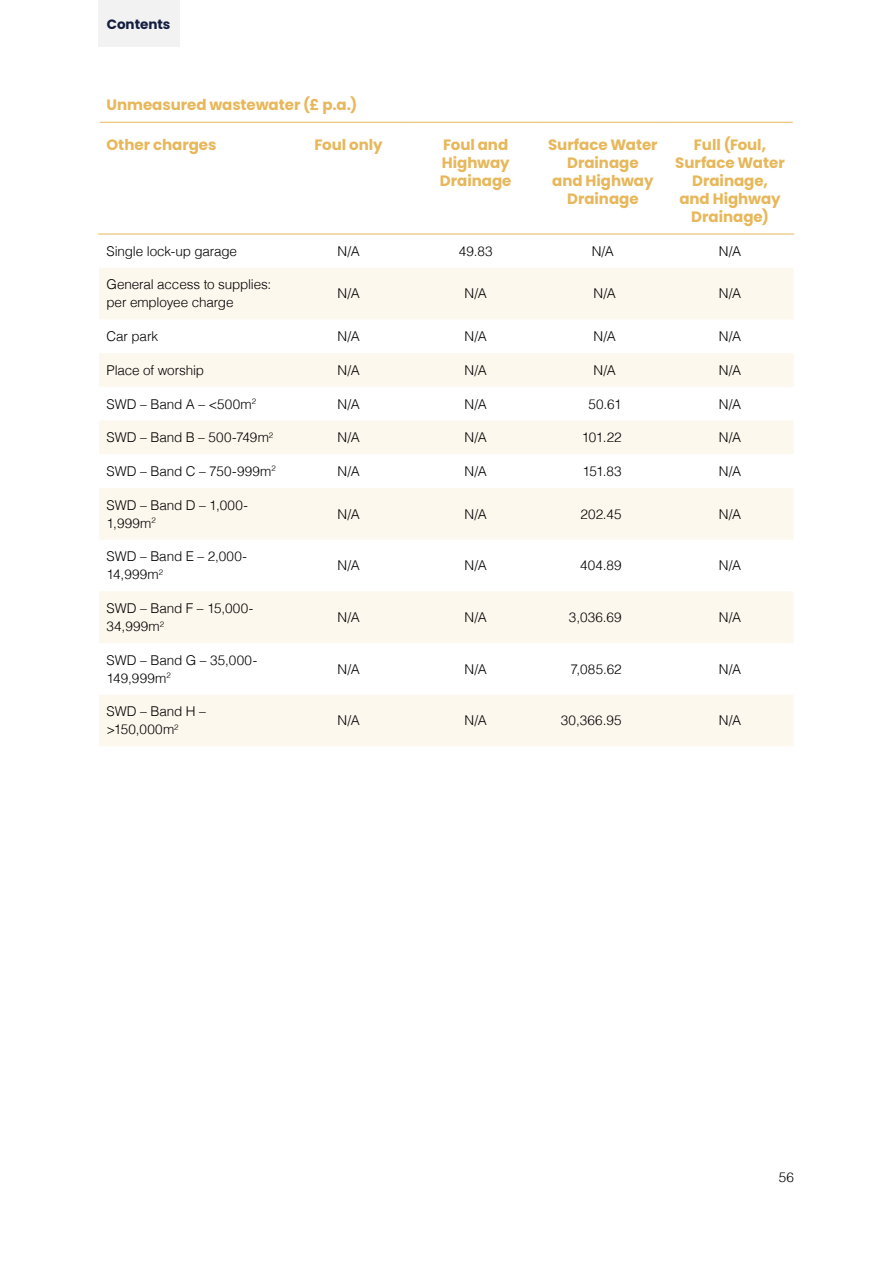
<style>
.page{position:relative;width:893px;height:1263px;background:#fff}
.page>*{position:absolute;margin:0;border:0;box-sizing:border-box;transform-origin:0 0}
.t1{font:700 15px/18px "Poppins";color:#e7b75a;text-align:center}
.t2{font:300 13.5px/18px "Helvetica";letter-spacing:-.005em;color:#000}
.t3{font:300 13.5px/18px "Helvetica";letter-spacing:.015em;color:#000}
.t4{font:700 13.5px "Poppins";color:#131d3f}
</style>
<div class="page">
<svg style="left:99px;top:268px;width:694px;height:478px;fill:#fdf8ee"></svg>
<hr style="left:100px;top:122px;width:185px;height:1px;background:#e7b75a">
<hr style="left:285px;top:122px;width:127px;height:1px;background:#e7b75a">
<hr style="left:412px;top:122px;width:127px;height:1px;background:#e7b75a">
<hr style="left:539px;top:122px;width:127px;height:1px;background:#e7b75a">
<hr style="left:666px;top:122px;width:127px;height:1px;background:#e7b75a">
<hr style="left:98px;top:234px;width:187px;height:1px;background:#e7b75a">
<hr style="left:285px;top:234px;width:127px;height:1px;background:#e7b75a">
<hr style="left:412px;top:234px;width:127px;height:1px;background:#e7b75a">
<hr style="left:539px;top:234px;width:127px;height:1px;background:#e7b75a">
<hr style="left:666px;top:234px;width:128px;height:1px;background:#e7b75a">
<div style="left:98px;top:0;width:81px;height:46px;background:#f2f2f2"></div>
<p class="t4" style="left:107px;top:17px;width:65px">Contents</p>
<p class="t1" style="left:107px;top:96px;width:252px">Unmeasured wastewater (£ p.a.)</p>
<p class="t1" style="left:107px;top:136px;width:111px">Other charges</p>
<p class="t1" style="left:315px;top:136px;width:70px">Foul only</p>
<p class="t1" style="left:440px;top:136px;width:73px;text-align:left">Foul and<br>Highway<br>Drainage</p>
<p class="t1" style="left:548px;top:136px;width:111px">Surface Water<br>Drainage<br>and Highway<br>Drainage</p>
<p class="t1" style="left:675px;top:136px;width:111px">Full (Foul,<br>Surface Water<br>Drainage, and Highway<br>Drainage)</p>
<p class="t2" style="left:107px;top:241px;width:132px">Single lock-up garage</p>
<p class="t2" style="left:337px;top:241px;width:24px">N/A</p>
<p class="t2" style="left:459px;top:241px;width:35px">49.83</p>
<p class="t2" style="left:592px;top:241px;width:24px">N/A</p>
<p class="t2" style="left:719px;top:241px;width:24px">N/A</p>
<p class="t2" style="left:107px;top:275px;width:166px">General access to supplies: per employee charge</p>
<p class="t2" style="left:337px;top:284px;width:24px">N/A</p>
<p class="t2" style="left:465px;top:284px;width:24px">N/A</p>
<p class="t2" style="left:594px;top:284px;width:24px">N/A</p>
<p class="t2" style="left:719px;top:284px;width:24px">N/A</p>
<p class="t2" style="left:107px;top:326px;width:53px">Car park</p>
<p class="t2" style="left:337px;top:326px;width:24px">N/A</p>
<p class="t2" style="left:465px;top:326px;width:24px">N/A</p>
<p class="t2" style="left:594px;top:326px;width:24px">N/A</p>
<p class="t2" style="left:719px;top:326px;width:24px">N/A</p>
<p class="t2" style="left:107px;top:360px;width:99px">Place of worship</p>
<p class="t2" style="left:337px;top:360px;width:24px">N/A</p>
<p class="t2" style="left:465px;top:360px;width:24px">N/A</p>
<p class="t2" style="left:594px;top:360px;width:24px">N/A</p>
<p class="t2" style="left:719px;top:360px;width:24px">N/A</p>
<p class="t2" style="left:107px;top:394px;width:151px">SWD – Band A – &lt;500m<sup>2</sup></p>
<p class="t2" style="left:337px;top:394px;width:24px">N/A</p>
<p class="t2" style="left:465px;top:394px;width:24px">N/A</p>
<p class="t2" style="left:588px;top:394px;width:35px">50.61</p>
<p class="t2" style="left:719px;top:394px;width:24px">N/A</p>
<p class="t2" style="left:107px;top:427px;width:168px">SWD – Band B – 500-749m<sup>2</sup></p>
<p class="t2" style="left:337px;top:427px;width:24px">N/A</p>
<p class="t2" style="left:465px;top:427px;width:24px">N/A</p>
<p class="t2" style="left:582px;top:427px;width:42px">101.22</p>
<p class="t2" style="left:719px;top:427px;width:24px">N/A</p>
<p class="t2" style="left:107px;top:461px;width:171px">SWD – Band C – 750-999m<sup>2</sup></p>
<p class="t2" style="left:337px;top:461px;width:24px">N/A</p>
<p class="t2" style="left:465px;top:461px;width:24px">N/A</p>
<p class="t2" style="left:582px;top:461px;width:41px">151.83</p>
<p class="t2" style="left:719px;top:461px;width:24px">N/A</p>
<p class="t3" style="left:107px;top:495px;width:143px">SWD – Band D – 1,000-<br>1,999m<sup>2</sup></p>
<p class="t2" style="left:337px;top:504px;width:24px">N/A</p>
<p class="t2" style="left:465px;top:504px;width:24px">N/A</p>
<p class="t2" style="left:580px;top:504px;width:43px">202.45</p>
<p class="t2" style="left:719px;top:504px;width:24px">N/A</p>
<p class="t2" style="left:106px;top:546px;width:142px">SWD – Band E – 2,000-<br>14,999m<sup>2</sup></p>
<p class="t2" style="left:337px;top:555px;width:24px">N/A</p>
<p class="t2" style="left:465px;top:555px;width:24px">N/A</p>
<p class="t2" style="left:580px;top:555px;width:43px">404.89</p>
<p class="t2" style="left:719px;top:555px;width:24px">N/A</p>
<p class="t3" style="left:107px;top:598px;width:148px">SWD – Band F – 15,000-<br>34,999m<sup>2</sup></p>
<p class="t2" style="left:337px;top:607px;width:24px">N/A</p>
<p class="t2" style="left:465px;top:607px;width:24px">N/A</p>
<p class="t2" style="left:569px;top:607px;width:54px">3,036.69</p>
<p class="t2" style="left:719px;top:607px;width:24px">N/A</p>
<p class="t2" style="left:107px;top:650px;width:152px">SWD – Band G – 35,000-<br>149,999m<sup>2</sup></p>
<p class="t2" style="left:337px;top:659px;width:24px">N/A</p>
<p class="t2" style="left:465px;top:659px;width:24px">N/A</p>
<p class="t2" style="left:571px;top:659px;width:53px">7,085.62</p>
<p class="t2" style="left:719px;top:659px;width:24px">N/A</p>
<p class="t2" style="left:107px;top:702px;width:101px">SWD – Band H – &gt;150,000m<sup>2</sup></p>
<p class="t2" style="left:337px;top:711px;width:24px">N/A</p>
<p class="t2" style="left:465px;top:711px;width:24px">N/A</p>
<p class="t2" style="left:561px;top:711px;width:62px">30,366.95</p>
<p class="t2" style="left:719px;top:711px;width:24px">N/A</p>
<p class="t2" style="left:779px;top:1167px;width:17px">56</p>
</div>
